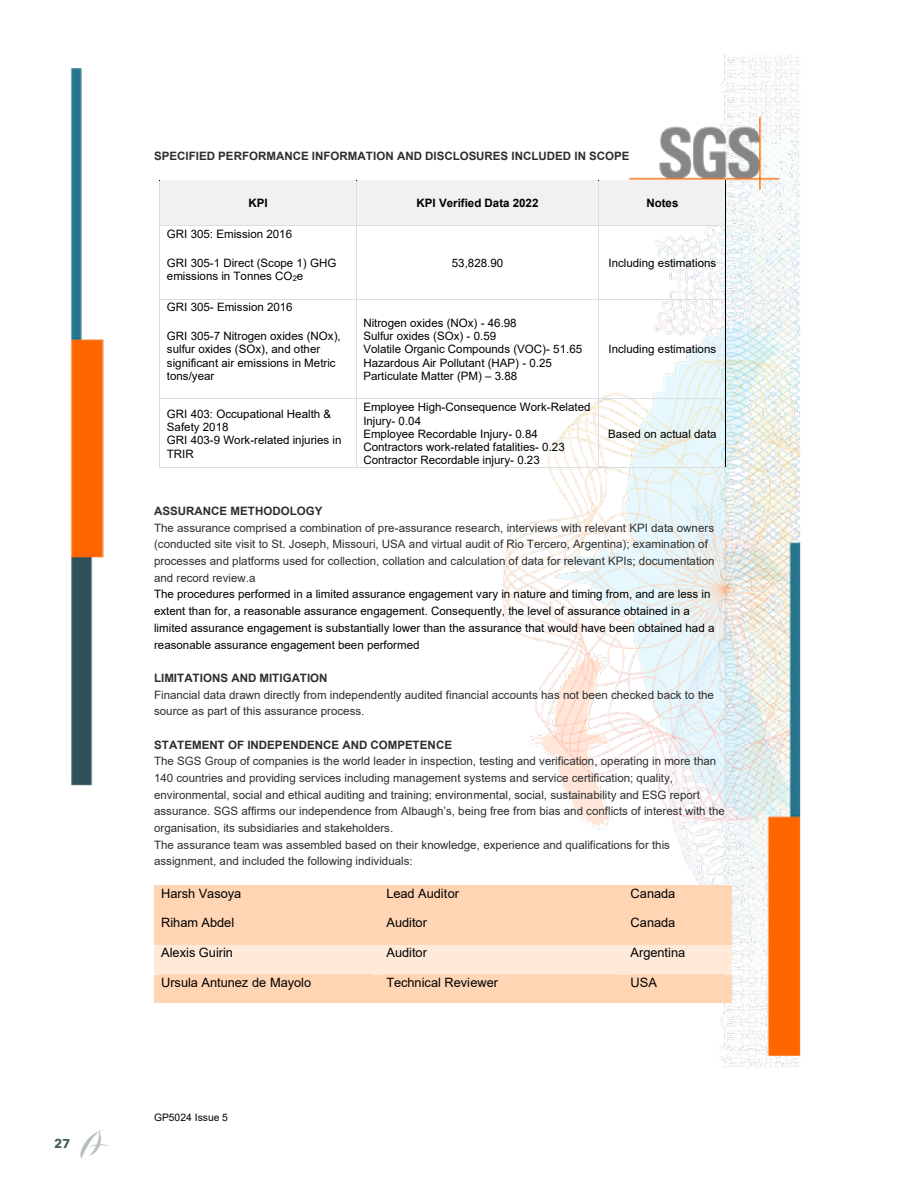
<style>
.page{position:relative;width:918px;height:1188px;background:#fff}
.page>*{position:absolute;margin:0;border:0;box-sizing:border-box;transform-origin:0 0}
.t1{font:12.9px "Arial";letter-spacing:-.005em;color:#000}
.t2{font:700 12.75px "Avenir Next";color:#426053}
.t3{font:11.55px/16.6px "Arial";color:#2d2e2e}
.t4{font:11.55px/13.4px "Arial";color:#000}
.t5{font:700 11.55px "Arial";color:#2d2e2e}
.t6{font:700 11.55px "Arial";color:#000}
.t7{font:10.2px "Arial";color:#000}
.s1{font-size:7.65px}
</style>
<div class="page">
<img style="left:71px;top:54px;width:730px;height:1014px">
<div style="left:160px;top:180px;width:196px;height:46px;background:#f1f1f2"></div>
<div style="left:357px;top:180px;width:242px;height:46px;background:#f1f1f2"></div>
<div style="left:599px;top:180px;width:127px;height:46px;background:#f1f1f2"></div>
<hr style="left:160px;top:181px;width:1px;height:45px;background:#dcddde">
<hr style="left:356px;top:181px;width:1px;height:45px;background:#dcddde">
<hr style="left:599px;top:181px;width:1px;height:45px;background:#dcddde">
<hr style="left:726px;top:181px;width:1px;height:45px;background:#000">
<hr style="left:160px;top:226px;width:196px;height:1px;background:#dcddde">
<hr style="left:357px;top:226px;width:242px;height:1px;background:#dcddde">
<hr style="left:599px;top:226px;width:127px;height:1px;background:#dcddde">
<hr style="left:160px;top:227px;width:1px;height:72px;background:#dcddde">
<hr style="left:356px;top:227px;width:1px;height:72px;background:#dcddde">
<hr style="left:599px;top:227px;width:1px;height:72px;background:#dcddde">
<hr style="left:726px;top:227px;width:1px;height:72px;background:#000">
<hr style="left:160px;top:299px;width:196px;height:1px;background:#dcddde">
<hr style="left:357px;top:299px;width:242px;height:1px;background:#dcddde">
<hr style="left:599px;top:299px;width:127px;height:1px;background:#dcddde">
<hr style="left:160px;top:300px;width:1px;height:99px;background:#dcddde">
<hr style="left:356px;top:300px;width:1px;height:99px;background:#dcddde">
<hr style="left:599px;top:300px;width:1px;height:99px;background:#dcddde">
<hr style="left:726px;top:300px;width:1px;height:99px;background:#000">
<hr style="left:160px;top:399px;width:196px;height:1px;background:#dcddde">
<hr style="left:357px;top:399px;width:242px;height:1px;background:#dcddde">
<hr style="left:599px;top:399px;width:127px;height:1px;background:#dcddde">
<hr style="left:160px;top:400px;width:1px;height:68px;background:#dcddde">
<hr style="left:160px;top:468px;width:196px;height:1px;background:#dcddde">
<hr style="left:356px;top:400px;width:1px;height:68px;background:#dcddde">
<hr style="left:357px;top:468px;width:242px;height:1px;background:#dcddde">
<hr style="left:599px;top:400px;width:1px;height:68px;background:#dcddde">
<hr style="left:599px;top:468px;width:127px;height:1px;background:#dcddde">
<hr style="left:726px;top:400px;width:1px;height:68px;background:#000">
<div style="left:154px;top:885px;width:225px;height:30px;background:#ffd5b4"></div>
<div style="left:379px;top:885px;width:245px;height:30px;background:#ffd5b4"></div>
<div style="left:624px;top:885px;width:108px;height:30px;background:#ffd5b4"></div>
<div style="left:154px;top:915px;width:225px;height:30px;background:#ffd5b4"></div>
<div style="left:379px;top:915px;width:245px;height:30px;background:#ffd5b4"></div>
<div style="left:624px;top:915px;width:108px;height:30px;background:#ffd5b4"></div>
<div style="left:154px;top:945px;width:225px;height:30px;background:#ffead9"></div>
<div style="left:379px;top:945px;width:245px;height:30px;background:#ffead9"></div>
<div style="left:624px;top:945px;width:108px;height:30px;background:#ffead9"></div>
<div style="left:154px;top:975px;width:225px;height:27px;background:#ffd5b4"></div>
<div style="left:379px;top:975px;width:245px;height:27px;background:#ffd5b4"></div>
<div style="left:624px;top:975px;width:108px;height:27px;background:#ffd5b4"></div>
<svg style="left:80px;top:1130px;width:29px;height:28px"></svg>
<p class="t2" style="left:54px;top:1133px;width:18px">27</p>
<p class="t5" style="left:154px;top:148px;width:477px">SPECIFIED PERFORMANCE INFORMATION AND DISCLOSURES INCLUDED IN SCOPE</p>
<p class="t6" style="left:248px;top:195px;width:21px">KPI</p>
<p class="t6" style="left:417px;top:195px;width:123px">KPI Verified Data 2022</p>
<p class="t6" style="left:646px;top:195px;width:34px">Notes</p>
<p class="t4" style="left:167px;top:227px;width:127px">GRI 305: Emission 2016</p>
<p class="t4" style="left:167px;top:256px;width:171px">GRI 305-1 Direct (Scope 1) GHG emissions in Tonnes CO<span class="s1">2</span>e</p>
<p class="t4" style="left:452px;top:256px;width:53px">53,828.90</p>
<p class="t4" style="left:608px;top:256px;width:109px">Including estimations</p>
<p class="t4" style="left:167px;top:301px;width:127px">GRI 305- Emission 2016</p>
<p class="t4" style="left:167px;top:329px;width:175px">GRI 305-7 Nitrogen oxides (NOx), sulfur oxides (SOx), and other significant air emissions in Metric tons/year</p>
<p class="t4" style="left:363px;top:316px;width:220px">Nitrogen oxides (NOx) - 46.98<br>Sulfur oxides (SOx) - 0.59<br>Volatile Organic Compounds (VOC)- 51.65<br>Hazardous Air Pollutant (HAP) - 0.25<br>Particulate Matter (PM) – 3.88</p>
<p class="t4" style="left:608px;top:343px;width:109px">Including estimations</p>
<p class="t4" style="left:167px;top:407px;width:176px">GRI 403: Occupational Health &amp;<br>Safety 2018<br>GRI 403-9 Work-related injuries in<br>TRIR</p>
<p class="t4" style="left:363px;top:400px;width:229px">Employee High-Consequence Work-Related Injury- 0.04<br>Employee Recordable Injury- 0.84<br>Contractors work-related fatalities- 0.23<br>Contractor Recordable injury- 0.23</p>
<p class="t4" style="left:608px;top:427px;width:110px">Based on actual data</p>
<p class="t5" style="left:154px;top:503px;width:170px">ASSURANCE METHODOLOGY</p>
<p class="t3" style="left:154px;top:519px;width:562px">The assurance comprised a combination of pre-assurance research, interviews with relevant KPI data owners (conducted site visit to St. Joseph, Missouri, USA and virtual audit of Rio Tercero, Argentina); examination of processes and platforms used for collection, collation and calculation of data for relevant KPIs; documentation and record review.a</p>
<p class="t4" style="left:154px;top:586px;width:562px;line-height:16.6px">The procedures performed in a limited assurance engagement vary in nature and timing from, and are less in extent than for, a reasonable assurance engagement. Consequently, the level of assurance obtained in a limited assurance engagement is substantially lower than the assurance that would have been obtained had a reasonable assurance engagement been performed</p>
<p class="t5" style="left:154px;top:670px;width:175px">LIMITATIONS AND MITIGATION</p>
<p class="t3" style="left:154px;top:686px;width:561px">Financial data drawn directly from independently audited financial accounts has not been checked back to the source as part of this assurance process.</p>
<p class="t5" style="left:154px;top:736px;width:299px">STATEMENT OF INDEPENDENCE AND COMPETENCE</p>
<p class="t3" style="left:154px;top:753px;width:572px">The SGS Group of companies is the world leader in inspection, testing and verification, operating in more than 140 countries and providing services including management systems and service certification; quality, environmental, social and ethical auditing and training; environmental, social, sustainability and ESG report assurance. SGS affirms our independence from Albaugh’s, being free from bias and conflicts of interest with the organisation, its subsidiaries and stakeholders.<br>The assurance team was assembled based on their knowledge, experience and qualifications for this assignment, and included the following individuals:</p>
<p class="t1" style="left:161px;top:884px;width:82px">Harsh Vasoya</p>
<p class="t1" style="left:386px;top:884px;width:74px">Lead Auditor</p>
<p class="t1" style="left:631px;top:884px;width:46px">Canada</p>
<p class="t1" style="left:161px;top:914px;width:75px">Riham Abdel</p>
<p class="t1" style="left:386px;top:914px;width:42px">Auditor</p>
<p class="t1" style="left:631px;top:914px;width:46px">Canada</p>
<p class="t1" style="left:161px;top:944px;width:73px">Alexis Guirin</p>
<p class="t1" style="left:386px;top:944px;width:42px">Auditor</p>
<p class="t1" style="left:631px;top:944px;width:56px">Argentina</p>
<p class="t1" style="left:161px;top:974px;width:152px">Ursula Antunez de Mayolo</p>
<p class="t1" style="left:386px;top:974px;width:113px">Technical Reviewer</p>
<p class="t1" style="left:631px;top:974px;width:28px">USA</p>
<p class="t7" style="left:154px;top:1110px;width:75px">GP5024 Issue 5</p>
</div>
